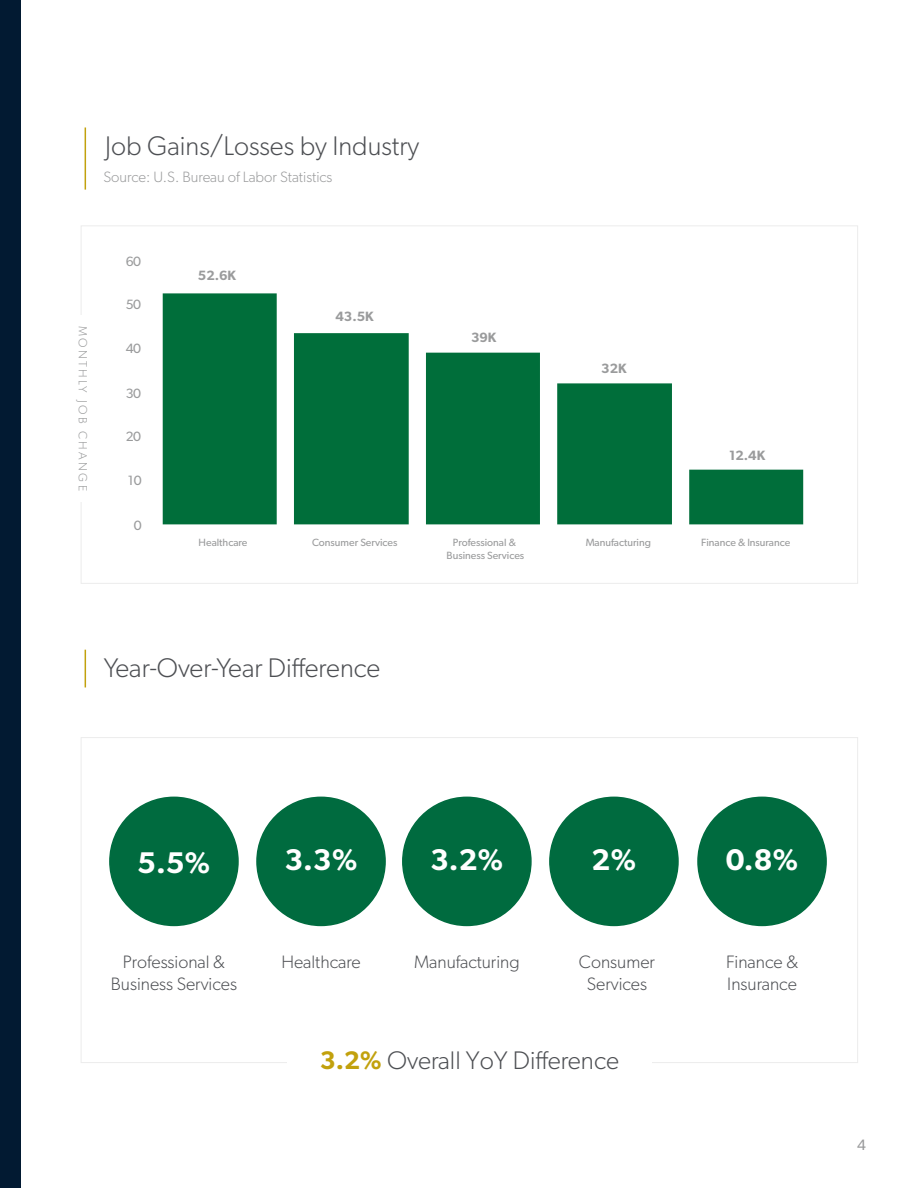
<style>
.page{position:relative;width:918px;height:1188px;background:#fff}
.page>*{position:absolute;margin:0;border:0;box-sizing:border-box;transform-origin:0 0}
.t1{font:600 30px "Gibson";color:#fff}
.t2{font:300 27px "Gibson";color:#4d4f53}
.t3{font:300 25.5px "Gibson";color:#4d4f53}
.t4{font:300 18px/21.6px "Gibson";color:#4d4f53;text-align:center}
.t5{font:300 15px "Gibson";color:#9a9b9c}
.t6{font:15px "Gibson";color:#9a9b9c}
.t7{font:600 13.5px "Gibson";color:#9a9b9c}
.t8{font:13.5px "Gibson";letter-spacing:-.03em;color:#9a9b9c}
.t9{font:300 12px "Gibson";letter-spacing:.2em;color:#9a9b9c}
.t10{font:10.5px/12.6px "Gibson";color:#9a9b9c;text-align:center}
.s1{font-weight:600;color:#c2a10d}
</style>
<div class="page">
<svg style="left:163px;top:293px;width:640px;height:231px;fill:#006e3a"></svg>
<div style="left:110px;top:797px;width:128px;height:128px;background:#006b3f;border-radius:50%"></div>
<div style="left:257px;top:797px;width:128px;height:128px;background:#006b3f;border-radius:50%"></div>
<div style="left:403px;top:797px;width:128px;height:128px;background:#006b3f;border-radius:50%"></div>
<div style="left:550px;top:797px;width:128px;height:128px;background:#006b3f;border-radius:50%"></div>
<div style="left:698px;top:797px;width:128px;height:128px;background:#006b3f;border-radius:50%"></div>
<div style="left:0;top:0;width:21px;height:1188px;background:#021a32"></div>
<hr style="left:85px;top:128px;width:1px;height:62px;background:#c2a10d">
<hr style="left:85px;top:650px;width:1px;height:37px;background:#c2a10d">
<h2 class="t2" style="left:105px;top:129px;width:316px">Job Gains/Losses by Industry</h2>
<p class="t5" style="left:103px;top:168px;width:231px">Source: U.S. Bureau of Labor Statistics</p>
<p class="t9" style="left:90px;top:326px;width:167px;rotate:90deg">MONTHLY JOB CHANGE</p>
<p class="t8" style="left:126px;top:253px;width:17px">60</p>
<p class="t8" style="left:126px;top:296px;width:17px">50</p>
<p class="t8" style="left:126px;top:341px;width:17px">40</p>
<p class="t8" style="left:126px;top:385px;width:17px">30</p>
<p class="t8" style="left:126px;top:428px;width:17px">20</p>
<p class="t8" style="left:128px;top:473px;width:15px">10</p>
<p class="t8" style="left:134px;top:517px;width:9px">0</p>
<p class="t7" style="left:198px;top:267px;width:40px">52.6K</p>
<p class="t7" style="left:335px;top:308px;width:40px">43.5K</p>
<p class="t7" style="left:471px;top:329px;width:27px">39K</p>
<p class="t7" style="left:601px;top:360px;width:27px">32K</p>
<p class="t7" style="left:729px;top:448px;width:38px">12.4K</p>
<p class="t10" style="left:199px;top:536px;width:50px">Healthcare</p>
<p class="t10" style="left:312px;top:536px;width:87px">Consumer Services</p>
<p class="t10" style="left:447px;top:536px;width:79px">Professional &amp;<br>Business Services</p>
<p class="t10" style="left:586px;top:536px;width:67px">Manufacturing</p>
<p class="t10" style="left:701px;top:536px;width:91px">Finance &amp; Insurance</p>
<h2 class="t2" style="left:104px;top:651px;width:278px">Year-Over-Year Difference</h2>
<h1 class="t1" style="left:137px;top:845px;width:75px">5.5%</h1>
<h1 class="t1" style="left:284px;top:842px;width:75px">3.3%</h1>
<h1 class="t1" style="left:430px;top:842px;width:75px">3.2%</h1>
<h1 class="t1" style="left:592px;top:842px;width:46px">2%</h1>
<h1 class="t1" style="left:726px;top:842px;width:74px">0.8%</h1>
<p class="t4" style="left:111px;top:951px;width:128px">Professional &amp;<br>Business Services</p>
<p class="t4" style="left:414px;top:951px;width:107px">Manufacturing</p>
<p class="t4" style="left:579px;top:951px;width:78px">Consumer<br>Services</p>
<p class="t4" style="left:726px;top:951px;width:73px;text-align:left">Finance &amp;<br>Insurance</p>
<p class="t4" style="left:281px;top:951px;width:81px">Healthcare</p>
<h3 class="t3" style="left:320px;top:1045px;width:301px"><span class="s1">3.2%</span> Overall YoY Difference</h3>
<p class="t6" style="left:857px;top:1136px;width:10px">4</p>
</div>
